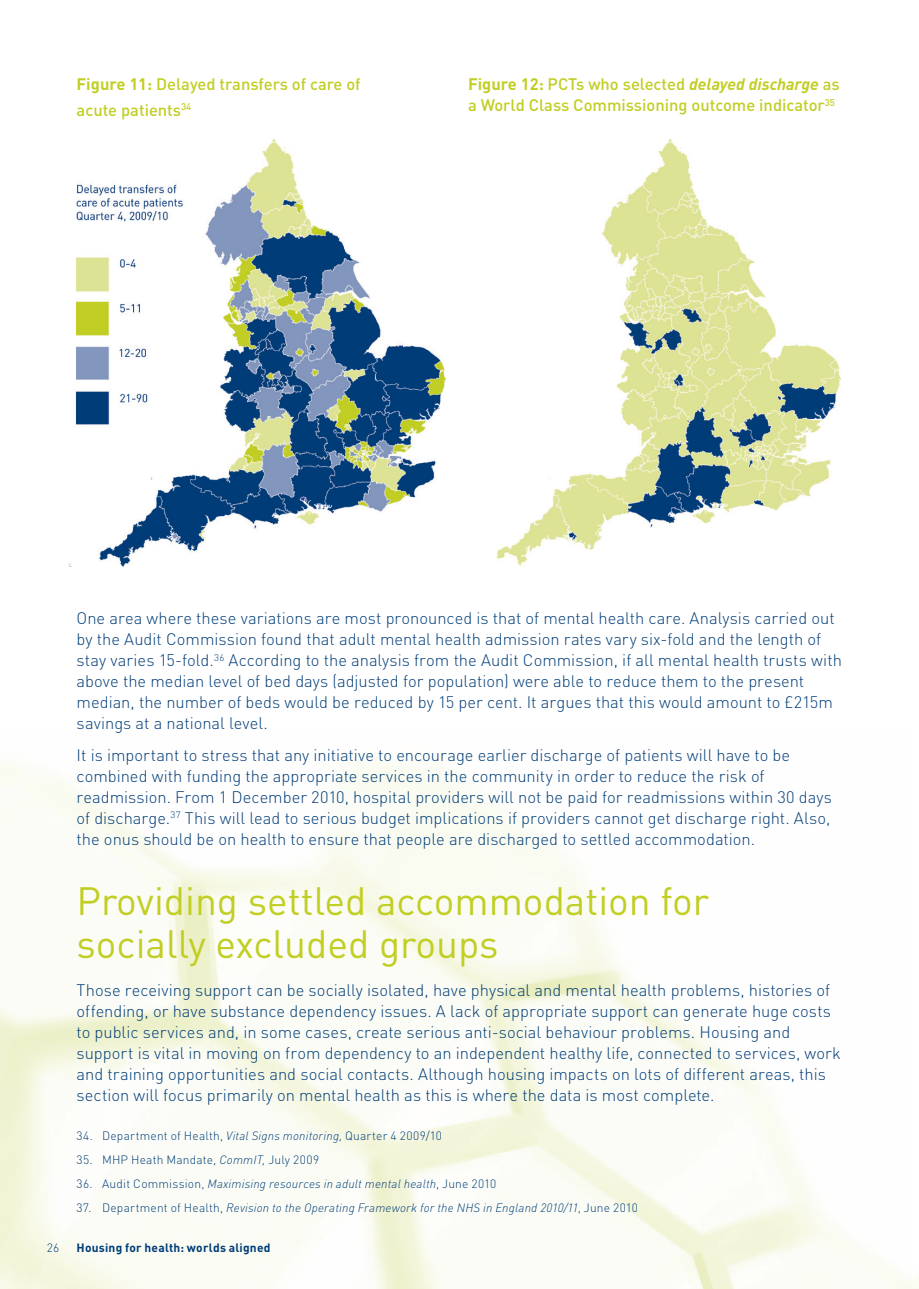
<style>
.page{position:relative;width:919px;height:1289px;background:#fff}
.page>*{position:absolute;margin:0;border:0;box-sizing:border-box;transform-origin:0 0}
.t1{font:39px/42.9px "DIN";color:#c1ce23}
.t2{font:300 16.5px/21px "DIN";color:#003d78}
.t3{font:500 16.5px/25.2px "DIN";color:#c1ce23}
.t4{font:italic 300 12px "DIN";letter-spacing:.015em;color:#003d78}
.t5{font:300 12px "DIN";letter-spacing:.015em;color:#003d78}
.t6{font:700 12px "DIN";letter-spacing:.02em;color:#003d78}
.s1{font-weight:700}
.s2{font-weight:700;font-style:italic}
.s3{font-style:italic}
.s4{font-style:normal}
</style>
<div class="page">
<img style="left:68px;top:139px;width:377px;height:428px">
<img style="left:496px;top:139px;width:344px;height:427px">
<p class="t3" style="left:77px;top:71px;width:285px"><span class="s1">Figure 11:</span> Delayed transfers of care of acute patients<sup>34</sup></p>
<p class="t3" style="left:468px;top:73px;width:373px;line-height:21px"><span class="s1">Figure 12:</span> PCTs who selected <span class="s2">delayed discharge</span> as a World Class Commissioning outcome indicator<sup>35</sup></p>
<p class="t2" style="left:77px;top:607px;width:766px">One area where these variations are most pronounced is that of mental health care. Analysis carried out by the Audit Commission found that adult mental health admission rates vary six-fold and the length of stay varies 15-fold.<sup>36</sup> According to the analysis from the Audit Commission, if all mental health trusts with above the median level of bed days (adjusted for population) were able to reduce them to the present median, the number of beds would be reduced by 15 per cent. It argues that this would amount to £215m savings at a national level.</p>
<p class="t2" style="left:77px;top:744px;width:756px">It is important to stress that any initiative to encourage earlier discharge of patients will have to be combined with funding the appropriate services in the community in order to reduce the risk of readmission. From 1 December 2010, hospital providers will not be paid for readmissions within 30 days of discharge.<sup>37</sup> This will lead to serious budget implications if providers cannot get discharge right. Also, the onus should be on health to ensure that people are discharged to settled accommodation.</p>
<h1 class="t1" style="left:77px;top:879px;width:634px">Providing settled accommodation for socially excluded groups</h1>
<p class="t2" style="left:77px;top:979px;width:765px">Those receiving support can be socially isolated, have physical and mental health problems, histories of offending, or have substance dependency issues. A lack of appropriate support can generate huge costs to public services and, in some cases, create serious anti-social behaviour problems. Housing and support is vital in moving on from dependency to an independent healthy life, connected to services, work and training opportunities and social contacts. Although housing impacts on lots of different areas, this section will focus primarily on mental health as this is where the data is most complete.</p>
<p class="t5" style="left:77px;top:1128px;width:367px">34. Department of Health, <span class="s3">Vital Signs monitoring,</span> Quarter 4 2009/10</p>
<p class="t5" style="left:77px;top:1152px;width:244px">35. MHP Heath Mandate, <span class="s3">CommIT,</span> July 2009</p>
<p class="t4" style="left:77px;top:1176px;width:421px"><span class="s4">36. Audit Commission,</span> Maximising resources in adult mental health<span class="s4">, June 2010</span></p>
<p class="t4" style="left:77px;top:1200px;width:563px"><span class="s4">37. Department of Health,</span> Revision to the Operating Framework for the NHS in England 2010/11<span class="s4">, June 2010</span></p>
<p class="t5" style="left:47px;top:1240px;width:14px">26</p>
<p class="t6" style="left:77px;top:1239px;width:195px">Housing for health: worlds aligned</p>
</div>
